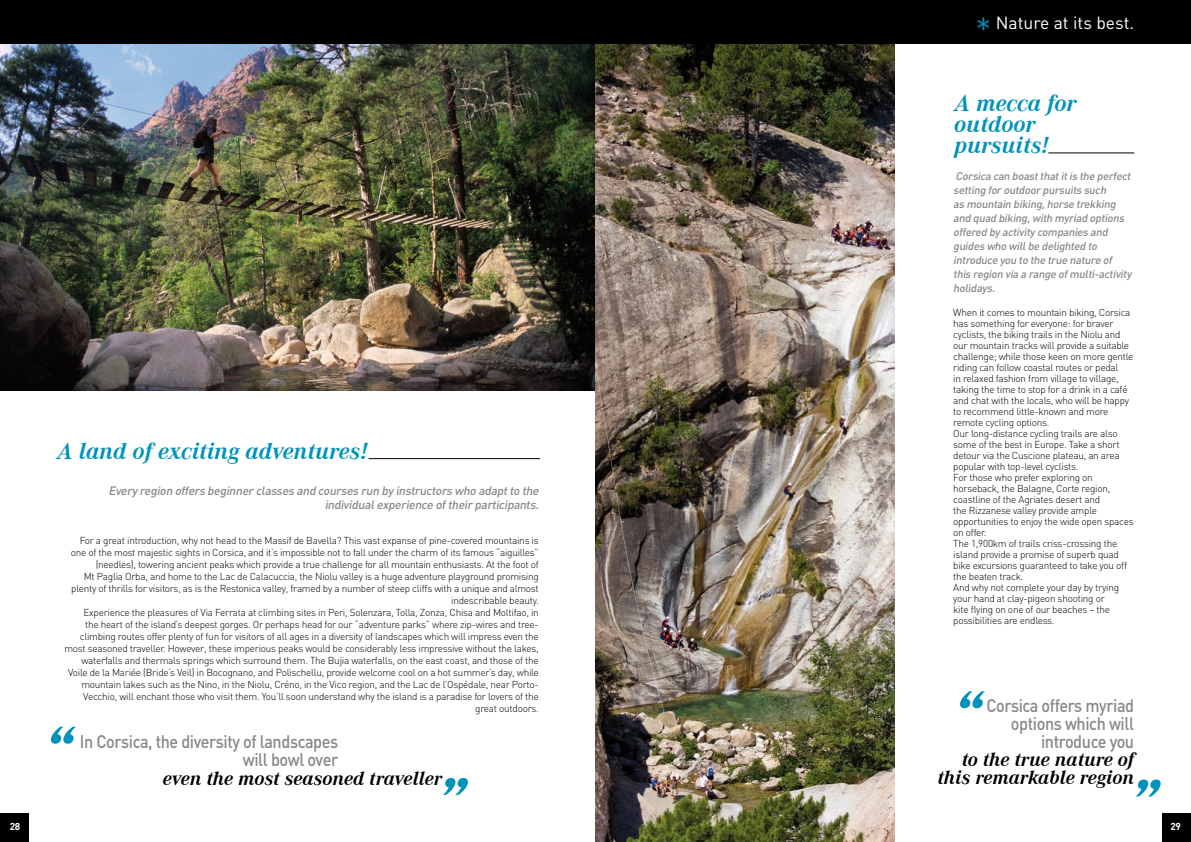
<style>
.page{position:relative;width:1191px;height:842px;background:#fff}
.page>*{position:absolute;margin:0;border:0;box-sizing:border-box;transform-origin:0 0}
.t1{font:300 37px "DIN";color:#0092bb}
.t2{font:italic 700 24px/21px "Corporate A";color:#0092bb}
.t3{font:italic 700 20px/18px "Corporate A";color:#000;text-align:right}
.t4{font:500 18px/18px "DIN";letter-spacing:-.025em;color:#87888a;text-align:right;scale:.9 1}
.t5{font:17.5px "DIN";color:#fff}
.t6{font:italic 500 12px/14px "DIN";color:#87888a;text-align:right}
.t7{font:italic 500 11px/14px "DIN";color:#87888a}
.t8{font:300 10px/11px "DIN";letter-spacing:-.025em;color:#000;text-align:right}
.t9{font:700 10px "DIN";color:#fff}
</style>
<div class="page">
<img style="left:0;top:43px;width:595px;height:347px">
<img style="left:595px;top:43px;width:299px;height:799px">
<hr style="left:369px;top:458px;width:171px;height:1px;background:#000">
<svg style="left:51px;top:727px;width:25px;height:17px"></svg>
<svg style="left:443px;top:778px;width:25px;height:17px"></svg>
<svg style="left:960px;top:691px;width:25px;height:17px"></svg>
<svg style="left:1136px;top:779px;width:24px;height:17px"></svg>
<div style="left:0;top:0;width:1191px;height:43px;background:#000"></div>
<hr style="left:1048px;top:153px;width:86px;height:1px;background:#000">
<div style="left:1162px;top:813px;width:29px;height:29px;background:#000"></div>
<div style="left:0;top:813px;width:29px;height:29px;background:#000"></div>
<h1 class="t1" style="left:975px;top:8px;width:19px">*</h1>
<h3 class="t5" style="left:995px;top:12px;width:140px">Nature at its best.</h3>
<h2 class="t2" style="left:57px;top:441px;width:312px">A land of exciting adventures!</h2>
<p class="t6" style="left:108px;top:484px;width:434px">Every region offers beginnerclasses and courses run by instructors who adaptto the individualexperience oftheirparticipants.</p>
<p class="t8" style="left:64px;top:534px;width:476px;line-height:12px">For a great introduction, why not head to the Massif de Bavella? This vast expanse of pine-covered mountains is one of the most majestic sights in Corsica, and it’s impossible not to fall under the charm of its famous “aiguilles” (needles), towering ancient peaks which provide a true challenge for all mountain enthusiasts. At the foot of<br>Mt Paglia Orba, and home to the Lac de Calacuccia, the Niolu valley is a huge adventure playground promising plenty of thrills for visitors, as is the Restonica valley, framed by a number of steep cliffs with a unique and almost indescribable beauty.<br>Experience the pleasures of Via Ferrata at climbing sites in Peri, Solenzara, Tolla, Zonza, Chisa and Moltifao, in<br>the heart of the island’s deepest gorges. Or perhaps head for our “adventure parks” where zip-wires and tree&shy;climbing routes offer plenty of fun for visitors of all ages in a diversity of landscapes which will impress even the most seasoned traveller. However, these imperious peaks would be considerably less impressive without the lakes, waterfalls and thermals springs which surround them. The Bujia waterfalls, on the east coast, and those of the Voile de la Mariée (Bride’s Veil) in Bocognano, and Polischellu, provide welcome cool on a hot summer’s day, while mountain lakes such as the Nino, in the Niolu, Créno, in the Vico region, and the Lac de l’Ospédale, near Porto-Vecchio, will enchant those who visit them. You’ll soon understand why the island is a paradise for lovers of the great outdoors.</p>
<h3 class="t4" style="left:80px;top:731px;width:288px">In Corsica, the diversity of landscapes will bowl over</h3>
<h3 class="t3" style="left:163px;top:769px;width:280px">even the most seasoned traveller</h3>
<h2 class="t2" style="left:954px;top:93px;width:123px">A mecca for outdoor pursuits!</h2>
<p class="t7" style="left:953px;top:169px;width:181px">Corsica can boastthatitis the perfect setting foroutdoorpursuits such<br>as mountain biking,horse trekking and quad biking,with myriad options offered by activity companies and guides who willbe delighted to introduce you to the true nature of this region via a range ofmulti-activity holidays.</p>
<p class="t8" style="left:953px;top:307px;width:182px;text-align:left">When it comes to mountain biking, Corsica has something for everyone: for braver cyclists, the biking trails in the Niolu and our mountain tracks will provide a suitable challenge; while those keen on more gentle riding can follow coastal routes or pedal<br>in relaxed fashion from village to village, taking the time to stop for a drink in a café and chat with the locals, who will be happy to recommend little-known and more remote cycling options.<br>Our long-distance cycling trails are also some of the best in Europe. Take a short detour via the Cuscione plateau, an area popular with top-level cyclists.<br>For those who prefer exploring on horseback, the Balagne, Corte region, coastline of the Agriates desert and<br>the Rizzanese valley provide ample opportunities to enjoy the wide open spaces on offer.<br>The 1,900km of trails criss-crossing the island provide a promise of superb quad bike excursions guaranteed to take you off the beaten track.<br>And why not complete your day by trying your hand at clay-pigeon shooting or<br>kite flying on one of our beaches – the possibilities are endless.</p>
<h3 class="t4" style="left:986px;top:696px;width:166px">Corsica offers myriad options which will introduce you</h3>
<h3 class="t3" style="left:937px;top:751px;width:198px">to the true nature of this remarkable region</h3>
<p class="t9" style="left:10px;top:820px;width:12px">28</p>
<p class="t9" style="left:1170px;top:820px;width:12px">29</p>
</div>
